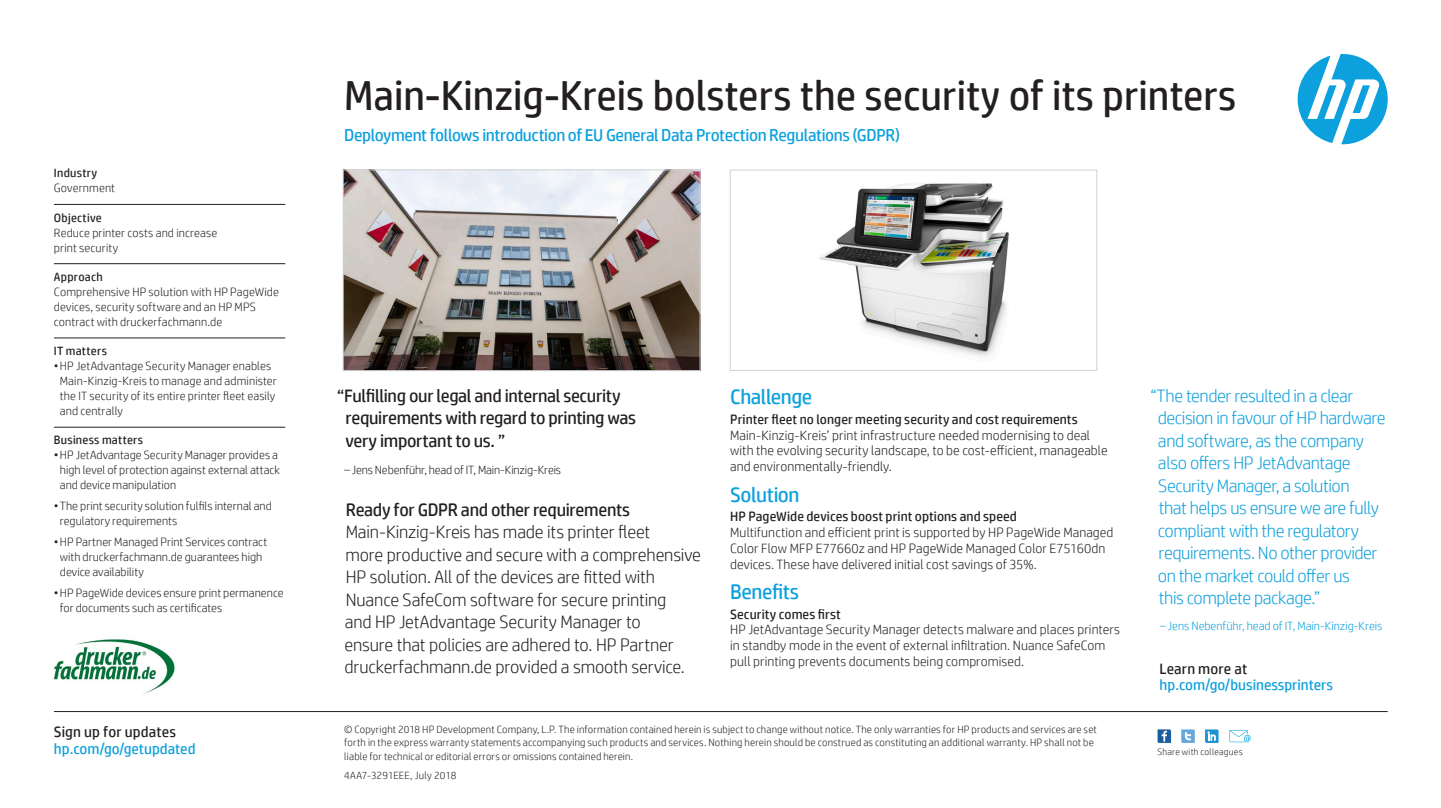
<style>
.page{position:relative;width:1441px;height:808px;background:#fff}
.page>*{position:absolute;margin:0;border:0;box-sizing:border-box;transform-origin:0 0}
.t1{font:42px "HP Simplified";color:#231f20}
.Subhead_14_16_bold_b{font:21px "HP Simplified";letter-spacing:-.02em;color:#0ca0dd}
.Body{font:21px "HP Simplified";letter-spacing:-.02em;color:#0ca0dd}
.Cover_quote_14_16{font:300 18px/22.5px "HP Simplified";letter-spacing:-.01em;color:#231f20}
.Body-2{font:300 18px/22.5px "HP Simplified";letter-spacing:-.025em;color:#0ca0dd}
.Cover_quote_14_16-2{font:18px/22.5px "HP Simplified";letter-spacing:-.02em;color:#231f20}
.Subhead_14_16_bold_b-2{font:17.1px "HP Simplified";letter-spacing:-.025em;color:#0ca0dd}
.Body-3{font:15px/16.5px "HP Simplified";color:#0ca0dd}
.Call_to_action_10_11{font:15px/16.5px "HP Simplified";color:#0ca0dd}
.Body-4{font:300 13.5px/15.8px "HP Simplified";letter-spacing:.005em;color:#231f20}
.Body_header_bold{font:13.5px "HP Simplified";letter-spacing:.005em;color:#231f20}
.Sidebar_body_w__rule{font:300 12px/15px "HP Simplified";letter-spacing:.005em;color:#231f20}
.Sidebar_header{font:12px "HP Simplified";letter-spacing:.02em;color:#231f20}
.Cover_quote_attribut{font:300 12px "HP Simplified";letter-spacing:-.01em;color:#231f20}
.Body-5{font:300 12px "HP Simplified";color:#0ca0dd}
.Legal_7_9{font:300 10.5px/13.2px "HP Simplified";letter-spacing:.015em;color:#231f20}
.Legal_7_9-2{font:300 9.3px "HP Simplified";letter-spacing:.03em;color:#231f20}
.s1{color:#231f20}
</style>
<div class="page">
<img style="left:345px;top:172px;width:353px;height:197px">
<div style="left:343px;top:170px;width:357px;height:201px;border:1px solid #d1d2d4"></div>
<svg style="left:1297px;top:54px;width:90px;height:90px"></svg>
<img style="left:54px;top:639px;width:121px;height:55px">
<hr style="left:54px;top:204px;width:231px;height:1px;background:#231f20">
<hr style="left:54px;top:263px;width:231px;height:1px;background:#231f20">
<hr style="left:54px;top:338px;width:231px;height:1px;background:#231f20">
<hr style="left:54px;top:427px;width:231px;height:1px;background:#231f20">
<svg style="left:1157px;top:729px;width:14px;height:14px"></svg>
<svg style="left:1181px;top:729px;width:13px;height:14px"></svg>
<svg style="left:1205px;top:729px;width:13px;height:14px"></svg>
<svg style="left:1229px;top:730px;width:21px;height:12px"></svg>
<hr style="left:54px;top:711px;width:1333px;height:1px;background:#231f20">
<img style="left:819px;top:183px;width:190px;height:174px">
<div style="left:730px;top:170px;width:367px;height:201px;border:1px solid #d1d2d4"></div>
<p class="Sidebar_header" style="left:54px;top:165px;width:45px">Industry</p>
<p class="Sidebar_body_w__rule" style="left:54px;top:180px;width:63px">Government</p>
<p class="Sidebar_header" style="left:54px;top:210px;width:49px">Objective</p>
<p class="Sidebar_body_w__rule" style="left:54px;top:225px;width:165px">Reduce printer costs and increase print security</p>
<p class="Sidebar_header" style="left:54px;top:269px;width:50px">Approach</p>
<p class="Sidebar_body_w__rule" style="left:54px;top:284px;width:226px">Comprehensive HP solution with HP PageWide devices, security software and an HP MPS contract with druckerfachmann.de</p>
<p class="Sidebar_header" style="left:54px;top:343px;width:55px">IT matters</p>
<p class="Sidebar_body_w__rule" style="left:60px;top:358px;width:218px;text-indent:-6px">•HP JetAdvantage Security Manager enables Main-Kinzig-Kreis to manage and administer the IT security of its entire printer fleet easily and centrally</p>
<p class="Sidebar_header" style="left:54px;top:432px;width:91px">Business matters</p>
<p class="Sidebar_body_w__rule" style="left:60px;top:447px;width:222px;text-indent:-6px">•HP JetAdvantage Security Manager provides a high level of protection against external attack and device manipulation</p>
<p class="Sidebar_body_w__rule" style="left:60px;top:498px;width:213px;text-indent:-6px">•The print security solution fulfils internal and regulatory requirements</p>
<p class="Sidebar_body_w__rule" style="left:60px;top:534px;width:209px;text-indent:-6px">•HP Partner Managed Print Services contract with druckerfachmann.de guarantees high device availability</p>
<p class="Sidebar_body_w__rule" style="left:60px;top:585px;width:225px;text-indent:-6px">•HP PageWide devices ensure print permanence for documents such as certificates</p>
<p class="t1" style="left:344px;top:68px;width:893px">Main-Kinzig-Kreis bolsters the security of its printers</p>
<p class="Subhead_14_16_bold_b-2" style="left:344px;top:124px;width:557px">Deployment follows introduction of EU General Data Protection Regulations (GDPR)</p>
<p class="Cover_quote_14_16-2" style="left:345px;top:384px;width:292px;text-indent:-8px">“Fulfilling our legal and internal security requirements with regard to printing was very important to us. ”</p>
<p class="Cover_quote_attribut" style="left:344px;top:462px;width:219px">– Jens Nebenführ, head of IT, Main-Kinzig-Kreis</p>
<p class="Cover_quote_14_16-2" style="left:346px;top:498px;width:285px">Ready for GDPR and other requirements</p>
<p class="Cover_quote_14_16" style="left:344px;top:520px;width:358px">Main-Kinzig-Kreis has made its printer fleet<br>more productive and secure with a comprehensive HP solution. All of the devices are fitted with Nuance SafeCom software for secure printing<br>and HP JetAdvantage Security Manager to<br>ensure that policies are adhered to. HP Partner druckerfachmann.de provided a smooth service.</p>
<p class="Subhead_14_16_bold_b" style="left:730px;top:383px;width:84px">Challenge</p>
<p class="Body_header_bold" style="left:730px;top:410px;width:349px">Printer fleet no longer meeting security and cost requirements</p>
<p class="Body-4" style="left:730px;top:427px;width:379px">Main-Kinzig-Kreis’ print infrastructure needed modernising to deal with the evolving security landscape, to be cost-efficient, manageable and environmentally-friendly.</p>
<p class="Body" style="left:730px;top:480px;width:71px">Solution</p>
<p class="Body_header_bold" style="left:730px;top:508px;width:288px">HP PageWide devices boost print options and speed</p>
<p class="Body-4" style="left:730px;top:524px;width:385px">Multifunction and efficient print is supported by HP PageWide Managed<br>Color Flow MFP E77660z and HP PageWide Managed Color E75160dn devices. These have delivered initial cost savings of 35%.</p>
<p class="Subhead_14_16_bold_b" style="left:730px;top:578px;width:70px">Benefits</p>
<p class="Body_header_bold" style="left:730px;top:605px;width:112px">Security comes first</p>
<p class="Body-4" style="left:730px;top:621px;width:391px">HP JetAdvantage Security Manager detects malware and places printers in standby mode in the event of external infiltration. Nuance SafeCom pull printing prevents documents being compromised.</p>
<p class="Body-2" style="left:1157px;top:384px;width:229px;text-indent:-7px">“The tender resulted in a clear decision in favour of HP hardware and software, as the company also offers HP JetAdvantage<br>Security Manager, a solution<br>that helps us ensure we are fully compliant with the regulatory requirements. No other provider on the market could offer us<br>this complete package.”</p>
<p class="Body-5" style="left:1159px;top:618px;width:224px">– Jens Nebenführ, head of IT, Main-Kinzig-Kreis</p>
<p class="Body-3" style="left:1159px;top:660px;width:175px"><span class="s1">Learn more at </span>hp.com/go/businessprinters</p>
<p class="Call_to_action_10_11" style="left:54px;top:723px;width:143px"><span class="s1">Sign up for updates </span>hp.com/go/getupdated</p>
<p class="Legal_7_9" style="left:344px;top:723px;width:754px">© Copyright 2018 HP Development Company, L.P. The information contained herein is subject to change without notice. The only warranties for HP products and services are set forth in the express warranty statements accompanying such products and services. Nothing herein should be construed as constituting an additional warranty. HP shall not be liable for technical or editorial errors or omissions contained herein.</p>
<p class="Legal_7_9" style="left:344px;top:768px;width:114px">4AA7-3291EEE, July 2018</p>
<p class="Legal_7_9-2" style="left:1157px;top:745px;width:87px">Share with colleagues</p>
</div>
